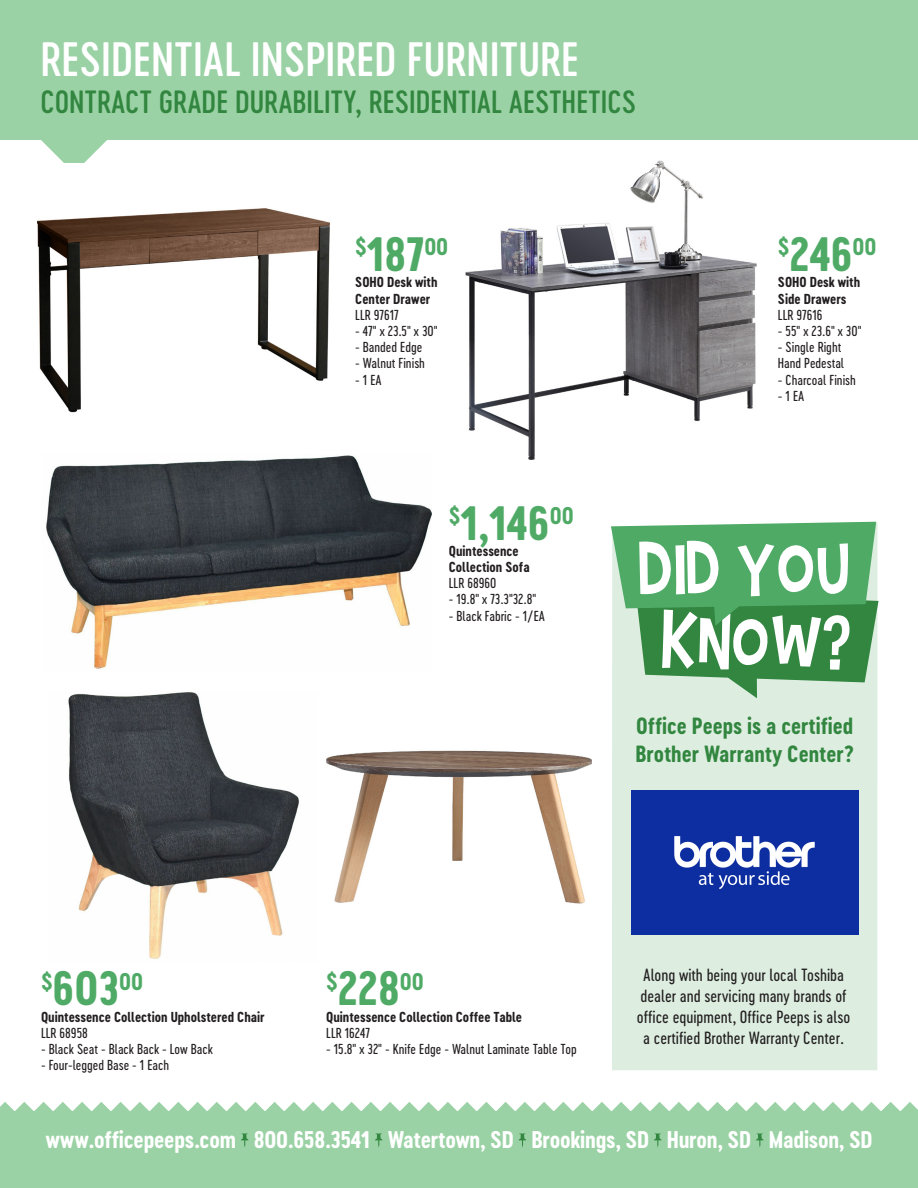
<style>
.page{position:relative;width:918px;height:1188px;background:#fff}
.page>*{position:absolute;margin:0;border:0;box-sizing:border-box;transform-origin:0 0}
.t1{font:75.15px "Carton Six";color:#fff}
.t2{font:73.95px "Carton Six";color:#fff}
.t3{font:45px "Cervo Neue Medium Neue";color:#fff}
.t4{font:45px "Cervo Neue Bold Neue";color:#4faa66}
.t5{font:30px "Cervo Neue Medium Neue";color:#32863f}
.t6{font:22.5px "Cervo Neue Bold Neue";letter-spacing:-.01em;color:#fff}
.t7{font:22.5px "Cervo Neue Bold Neue";color:#4faa66}
.t8{font:21.9px/27.3px "Cervo Neue Bold Neue";color:#32863f}
.t9{font:16.5px/21px "Cervo Neue Regular Neue";color:#231f20;text-align:center}
.t10{font:13.5px/16.2px "Cervo Neue Regular Neue";color:#231f20}
.t11{font:13.5px/16.2px "Cervo Neue Bold Neue";color:#231f20}
.s1{font-size:45px}
</style>
<div class="page">
<div style="left:0;top:1111px;width:918px;height:77px;background:#9bd2a5"></div>
<svg style="left:0;top:1102px;width:918px;height:9px"></svg>
<svg style="left:241px;top:1134px;width:8px;height:13px"></svg>
<svg style="left:375px;top:1134px;width:8px;height:13px"></svg>
<svg style="left:518px;top:1134px;width:8px;height:13px"></svg>
<svg style="left:654px;top:1134px;width:8px;height:13px"></svg>
<svg style="left:756px;top:1134px;width:8px;height:13px"></svg>
<div style="left:0;top:0;width:918px;height:140px;background:#9bd2a5"></div>
<svg style="left:41px;top:140px;width:66px;height:23px"></svg>
<div style="left:612px;top:698px;width:266px;height:372px;background:#ddeee1"></div>
<svg style="left:611px;top:522px;width:268px;height:176px;background:#61aa71"></svg>
<img style="left:631px;top:791px;width:227px;height:143px">
<img style="left:37px;top:208px;width:293px;height:205px">
<img style="left:465px;top:160px;width:292px;height:300px">
<img style="left:46px;top:455px;width:385px;height:214px">
<img style="left:68px;top:692px;width:231px;height:267px">
<img style="left:326px;top:750px;width:266px;height:154px">
<h3 class="t3" style="left:40px;top:30px;width:540px">RESIDENTIAL INSPIRED FURNITURE</h3>
<h3 class="t5" style="left:40px;top:82px;width:597px">CONTRACT GRADE DURABILITY, RESIDENTIAL AESTHETICS</h3>
<h3 class="t7" style="left:355px;top:232px;width:95px">$<span class="s1">187</span>00</h3>
<p class="t11" style="left:355px;top:274px;width:84px">SOHO Desk with<br>Center Drawer</p>
<p class="t10" style="left:355px;top:307px;width:45px">LLR 97617</p>
<p class="t10" style="left:355px;top:323px;width:84px">- 47" x 23.5" x 30"</p>
<p class="t10" style="left:355px;top:339px;width:69px">- Banded Edge</p>
<p class="t10" style="left:355px;top:355px;width:71px">- Walnut Finish</p>
<p class="t10" style="left:355px;top:371px;width:28px">- 1 EA</p>
<h3 class="t7" style="left:778px;top:232px;width:100px">$<span class="s1">246</span>00</h3>
<p class="t11" style="left:778px;top:274px;width:84px">SOHO Desk with<br>Side Drawers</p>
<p class="t10" style="left:778px;top:307px;width:46px">LLR 97616</p>
<p class="t10" style="left:778px;top:323px;width:85px">- 55" x 23.6" x 30"</p>
<p class="t10" style="left:778px;top:339px;width:68px">- Single Right<br>Hand Pedestal</p>
<p class="t10" style="left:778px;top:371px;width:80px">- Charcoal Finish</p>
<p class="t10" style="left:778px;top:388px;width:28px">- 1 EA</p>
<h3 class="t4" style="left:449px;top:492px;width:126px"><sup>$</sup>1,146<sup>00</sup></h3>
<p class="t11" style="left:449px;top:543px;width:82px">Quintessence<br>Collection Sofa</p>
<p class="t10" style="left:449px;top:575px;width:49px">LLR 68960</p>
<p class="t10" style="left:449px;top:591px;width:89px">- 19.8" x 73.3"32.8"</p>
<p class="t10" style="left:449px;top:607px;width:98px">- Black Fabric - 1/EA</p>
<h1 class="t1" style="left:638px;top:527px;width:213px;rotate:-1deg">did you</h1>
<h2 class="t2" style="left:663px;top:595px;width:190px;rotate:2deg">know?</h2>
<h3 class="t8" style="left:636px;top:713px;width:220px">Office Peeps is a certified<br>Brother Warranty Center?</h3>
<h3 class="t7" style="left:41px;top:966px;width:104px">$<span class="s1">603</span>00</h3>
<p class="t11" style="left:41px;top:1008px;width:225px">Quintessence Collection Upholstered Chair</p>
<p class="t10" style="left:41px;top:1025px;width:48px">LLR 68958</p>
<p class="t10" style="left:41px;top:1041px;width:173px">- Black Seat - Black Back - Low Back</p>
<p class="t10" style="left:41px;top:1057px;width:130px">- Four-legged Base - 1 Each</p>
<h3 class="t7" style="left:326px;top:966px;width:99px">$<span class="s1">228</span>00</h3>
<p class="t11" style="left:326px;top:1008px;width:197px">Quintessence Collection Coffee Table</p>
<p class="t10" style="left:326px;top:1025px;width:45px">LLR 16247</p>
<p class="t10" style="left:326px;top:1041px;width:252px">- 15.8" x 32" - Knife Edge - Walnut Laminate Table Top</p>
<p class="t9" style="left:637px;top:964px;width:215px">Along with being your local Toshiba dealer and servicing many brands of office equipment, Office Peeps is also a certified Brother Warranty Center.</p>
<h3 class="t6" style="left:46px;top:1124px;width:828px">www.officepeeps.com 800.658.3541 Watertown, SD Brookings, SD Huron, SD Madison, SD</h3>
</div>
